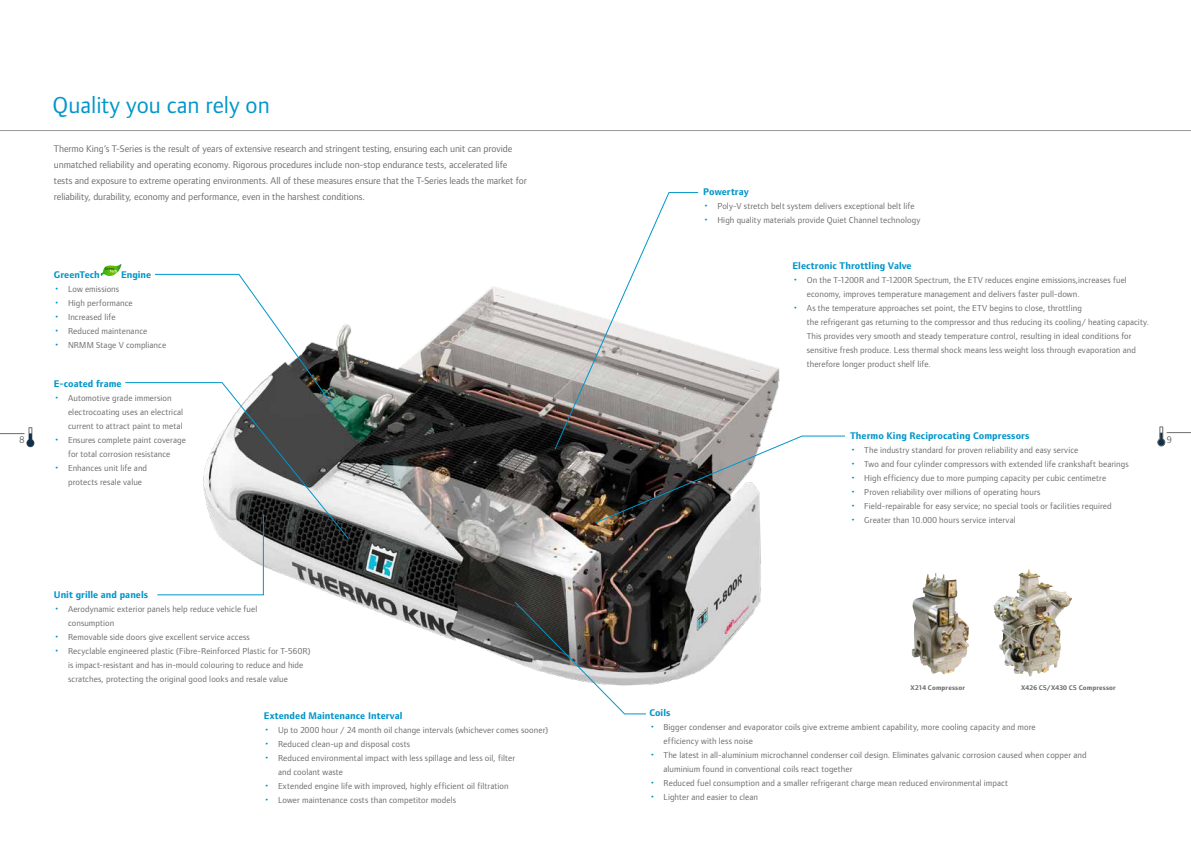
<style>
.page{position:relative;width:1191px;height:842px;background:#fff}
.page>*{position:absolute;margin:0;border:0;box-sizing:border-box;transform-origin:0 0}
.t1{font:24px "Foundry Form Sans Blonde";color:#0096cb}
.t2{font:10px/16px "Foundry Form Sans Blonde";letter-spacing:-.005em;color:#6c6c6c}
.t3{font:700 10px "Foundry Form Sans Blonde";letter-spacing:.005em;color:#0096cb}
.t4{font:9px/14px "Foundry Form Sans Blonde";letter-spacing:.01em;color:#6c6c6c}
.t5{font:700 7px "Foundry Form Sans Blonde";letter-spacing:.02em;color:#6c6c6c}
.s1{font-size:12px;color:#0096cb}
</style>
<div class="page">
<svg style="left:1157px;top:426px;width:34px;height:20px"></svg>
<svg style="left:0;top:427px;width:34px;height:20px"></svg>
<hr style="left:0;top:130px;width:1191px;height:1px;background:#989898">
<img style="left:337px;top:286px;width:424px;height:399px">
<img style="left:911px;top:573px;width:58px;height:101px">
<img style="left:993px;top:569px;width:79px;height:108px">
<img style="left:514px;top:601px;width:133px;height:114px">
<svg style="left:554px;top:192px;width:291px;height:332px"></svg>
<svg style="left:101px;top:264px;width:249px;height:332px"></svg>
<h1 class="t1" style="left:53px;top:92px;width:219px">Quality you can rely on</h1>
<p class="t2" style="left:54px;top:141px;width:474px">Thermo King’s T-Series is the result of years of extensive research and stringent testing, ensuring each unit can provide unmatched reliability and operating economy. Rigorous procedures include non-stop endurance tests, accelerated life tests and exposure to extreme operating environments. All of these measures ensure that the T-Series leads the market for reliability, durability, economy and performance, even in the harshest conditions.</p>
<p class="t3" style="left:703px;top:186px;width:47px">Powertray</p>
<p class="t4" style="left:703px;top:199px;width:213px"><span class="s1">•</span> Poly-V stretch belt system delivers exceptional belt life</p>
<p class="t4" style="left:703px;top:213px;width:219px"><span class="s1">•</span> High quality materials provide Quiet Channel technology</p>
<p class="t3" style="left:792px;top:260px;width:121px">Electronic Throttling Valve</p>
<p class="t4" style="left:806px;top:273px;width:322px;text-indent:-14px"><span class="s1">•</span> On the T-1200R and T-1200R Spectrum, the ETV reduces engine emissions,increases fuel economy, improves temperature management and delivers faster pull-down.</p>
<p class="t4" style="left:806px;top:301px;width:344px;text-indent:-14px"><span class="s1">•</span> As the temperature approaches set point, the ETV begins to close, throttling<br>the refrigerant gas returning to the compressor and thus reducing its cooling/ heating capacity.<br>This provides very smooth and steady temperature control, resulting in ideal conditions for sensitive fresh produce. Less thermal shock means less weight loss through evaporation and therefore longer product shelf life.</p>
<p class="t3" style="left:54px;top:269px;width:47px">GreenTech</p>
<p class="t3" style="left:121px;top:269px;width:32px">Engine</p>
<p class="t4" style="left:54px;top:282px;width:67px"><span class="s1">•</span> Low emissions</p>
<p class="t4" style="left:54px;top:296px;width:80px"><span class="s1">•</span> High performance</p>
<p class="t4" style="left:54px;top:310px;width:63px"><span class="s1">•</span> Increased life</p>
<p class="t4" style="left:54px;top:324px;width:95px"><span class="s1">•</span> Reduced maintenance</p>
<p class="t4" style="left:54px;top:338px;width:114px"><span class="s1">•</span> NRMM Stage V compliance</p>
<p class="t3" style="left:54px;top:378px;width:69px">E-coated frame</p>
<p class="t4" style="left:68px;top:391px;width:117px;text-indent:-14px"><span class="s1">•</span> Automotive grade immersion electrocoating uses an electrical current to attract paint to metal</p>
<p class="t4" style="left:54px;top:433px;width:133px;text-align:center"><span class="s1">•</span> Ensures complete paint coverage for total corrosion resistance</p>
<p class="t4" style="left:68px;top:461px;width:81px;text-indent:-14px"><span class="s1">•</span> Enhances unit life and protects resale value</p>
<p class="t3" style="left:850px;top:430px;width:181px">Thermo King Reciprocating Compressors</p>
<p class="t4" style="left:850px;top:443px;width:230px"><span class="s1">•</span> The industry standard for proven reliability and easy service</p>
<p class="t4" style="left:850px;top:457px;width:280px"><span class="s1">•</span> Two and four cylinder compressors with extended life crankshaft bearings</p>
<p class="t4" style="left:850px;top:471px;width:257px"><span class="s1">•</span> High efficiency due to more pumping capacity per cubic centimetre</p>
<p class="t4" style="left:850px;top:485px;width:192px"><span class="s1">•</span> Proven reliability over millions of operating hours</p>
<p class="t4" style="left:850px;top:499px;width:263px"><span class="s1">•</span> Field-repairable for easy service; no special tools or facilities required</p>
<p class="t4" style="left:850px;top:513px;width:167px"><span class="s1">•</span> Greater than 10.000 hours service interval</p>
<p class="t2" style="left:19px;top:432px;width:6px">8</p>
<p class="t2" style="left:1166px;top:431px;width:6px">9</p>
<p class="t3" style="left:54px;top:589px;width:96px">Unit grille and panels</p>
<p class="t4" style="left:68px;top:602px;width:191px;text-indent:-14px"><span class="s1">•</span> Aerodynamic exterior panels help reduce vehicle fuel consumption</p>
<p class="t4" style="left:54px;top:630px;width:197px"><span class="s1">•</span> Removable side doors give excellent service access</p>
<p class="t4" style="left:68px;top:644px;width:244px;text-indent:-14px"><span class="s1">•</span> Recyclable engineered plastic (Fibre-Reinforced Plastic for T-560R) is impact-resistant and has in-mould colouring to reduce and hide scratches, protecting the original good looks and resale value</p>
<p class="t3" style="left:264px;top:710px;width:140px">Extended Maintenance Interval</p>
<p class="t4" style="left:264px;top:722px;width:286px"><span class="s1">•</span> Up to 2000 hour / 24 month oil change intervals (whichever comes sooner)</p>
<p class="t4" style="left:264px;top:736px;width:148px"><span class="s1">•</span> Reduced clean-up and disposal costs</p>
<p class="t4" style="left:278px;top:750px;width:238px;text-indent:-14px"><span class="s1">•</span> Reduced environmental impact with less spillage and less oil, filter and coolant waste</p>
<p class="t4" style="left:264px;top:778px;width:246px"><span class="s1">•</span> Extended engine life with improved, highly efficient oil filtration</p>
<p class="t4" style="left:264px;top:792px;width:194px"><span class="s1">•</span> Lower maintenance costs than competitor models</p>
<p class="t5" style="left:910px;top:684px;width:56px">X214 Compressor</p>
<p class="t5" style="left:1021px;top:684px;width:96px">X426 C5/X430 C5 Compressor</p>
<p class="t3" style="left:649px;top:707px;width:23px">Coils</p>
<p class="t4" style="left:663px;top:720px;width:374px;text-indent:-14px"><span class="s1">•</span> Bigger condenser and evaporator coils give extreme ambient capability, more cooling capacity and more efficiency with less noise</p>
<p class="t4" style="left:663px;top:748px;width:424px;text-indent:-14px"><span class="s1">•</span> The latest in all-aluminium microchannel condenser coil design. Eliminates galvanic corrosion caused when copper and aluminium found in conventional coils react together</p>
<p class="t4" style="left:649px;top:776px;width:360px"><span class="s1">•</span> Reduced fuel consumption and a smaller refrigerant charge mean reduced environmental impact</p>
<p class="t4" style="left:649px;top:790px;width:110px"><span class="s1">•</span> Lighter and easier to clean</p>
</div>
